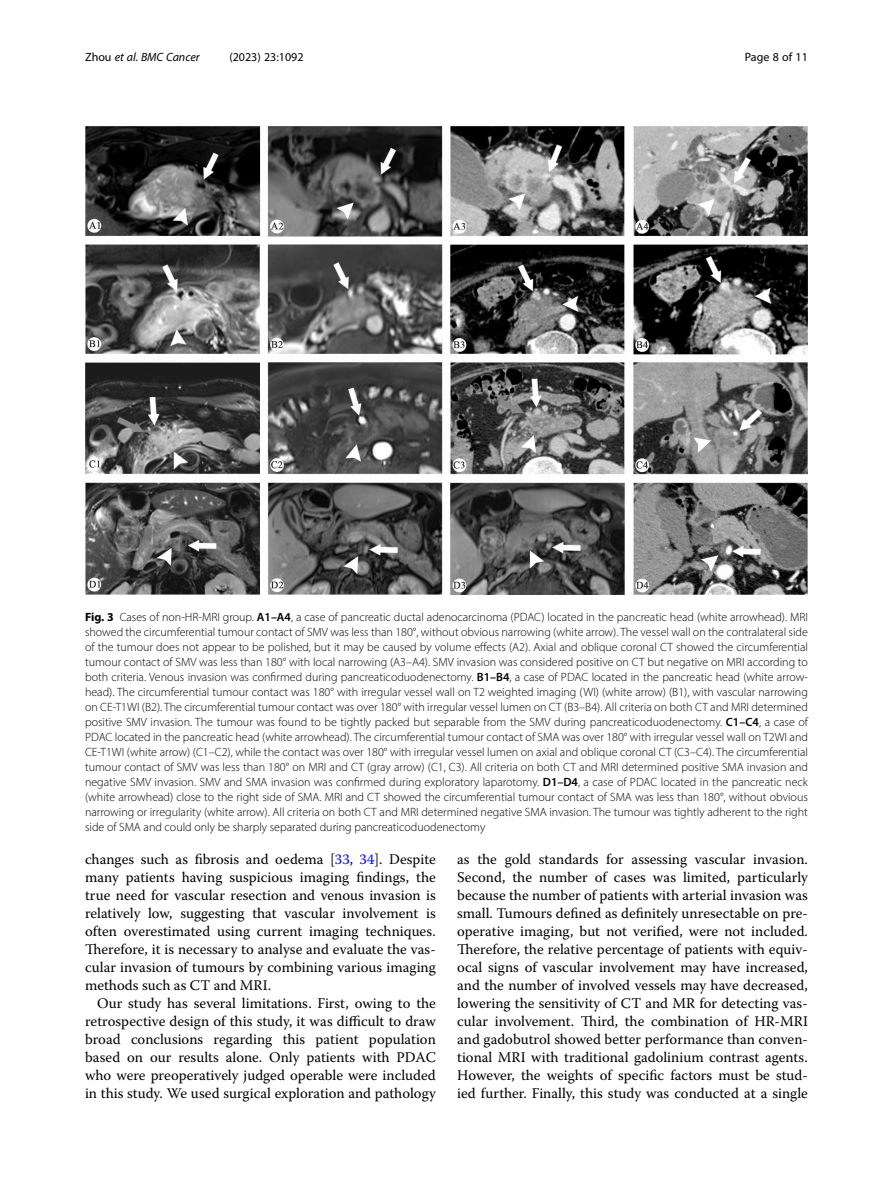
<style>
.page{position:relative;width:893px;height:1191px;background:#fff}
.page>*{position:absolute;margin:0;border:0;box-sizing:border-box;transform-origin:0 0}
.Body_Text_Indent{font:14.7px/18px "Warnock Pro";color:#000;text-align:justify}
.Figure_Caption{font:300 12px/15px "Myriad Pro";color:#000;text-align:justify}
.t1{font:12px "Myriad Pro";color:#000}
.t2{font:italic 12px "Myriad Pro";color:#000}
.s1{font-style:normal}
.s2{font-weight:700}
.s3{font-weight:600}
.s4{color:#00f}
</style>
<div class="page">
<img style="left:85px;top:126px;width:723px;height:468px">
<p class="t2" style="left:85px;top:50px;width:116px"><span class="s1">Zhou</span> et al. BMC Cancer</p>
<p class="t1" style="left:229px;top:50px;width:76px">(2023) 23:1092</p>
<p class="t1" style="left:745px;top:50px;width:65px">Page 8 of 11</p>
<p class="Figure_Caption" style="left:85px;top:609px;width:724px"><span class="s2">Fig. 3</span> Cases of non-HR-MRI group. <span class="s3">A1–A4</span>, a case of pancreatic ductal adenocarcinoma (PDAC) located in the pancreatic head (white arrowhead). MRI showed the circumferential tumour contact of SMV was less than 180°, without obvious narrowing (white arrow). The vessel wall on the contralateral side of the tumour does not appear to be polished, but it may be caused by volume effects (A2). Axial and oblique coronal CT showed the circumferential tumour contact of SMV was less than 180° with local narrowing (A3–A4). SMV invasion was considered positive on CT but negative on MRI according to both criteria. Venous invasion was confirmed during pancreaticoduodenectomy. <span class="s3">B1–B4</span>, a case of PDAC located in the pancreatic head (white arrow&shy;head). The circumferential tumour contact was 180° with irregular vessel wall on T2 weighted imaging (WI) (white arrow) (B1), with vascular narrowing on CE-T1WI (B2). The circumferential tumour contact was over 180° with irregular vessel lumen on CT (B3–B4). All criteria on both CT and MRI determined positive SMV invasion. The tumour was found to be tightly packed but separable from the SMV during pancreaticoduodenectomy. <span class="s3">C1–C4</span>, a case of PDAC located in the pancreatic head (white arrowhead). The circumferential tumour contact of SMA was over 180° with irregular vessel wall on T2WI and CE-T1WI (white arrow) (C1–C2), while the contact was over 180° with irregular vessel lumen on axial and oblique coronal CT (C3–C4). The circumferential tumour contact of SMV was less than 180° on MRI and CT (gray arrow) (C1, C3). All criteria on both CT and MRI determined positive SMA invasion and negative SMV invasion. SMV and SMA invasion was confirmed during exploratory laparotomy. <span class="s3">D1–D4</span>, a case of PDAC located in the pancreatic neck (white arrowhead) close to the right side of SMA. MRI and CT showed the circumferential tumour contact of SMA was less than 180°, without obvious narrowing or irregularity (white arrow). All criteria on both CT and MRI determined negative SMA invasion. The tumour was tightly adherent to the right side of SMA and could only be sharply separated during pancreaticoduodenectomy</p>
<p class="Body_Text_Indent" style="left:85px;top:850px;width:352px">changes such as fibrosis and oedema [<span class="s4">33</span>, <span class="s4">34</span>]. Despite many patients having suspicious imaging findings, the true need for vascular resection and venous invasion is relatively low, suggesting that vascular involvement is often overestimated using current imaging techniques.<br>Therefore, it is necessary to analyse and evaluate the vas&shy;cular invasion of tumours by combining various imaging methods such as CT and MRI.</p>
<p class="Body_Text_Indent" style="left:85px;top:994px;width:352px;text-indent:12px">Our study has several limitations. First, owing to the retrospective design of this study, it was difficult to draw broad conclusions regarding this patient population based on our results alone. Only patients with PDAC who were preoperatively judged operable were included in this study. We used surgical exploration and pathology</p>
<p class="Body_Text_Indent" style="left:457px;top:850px;width:352px">as the gold standards for assessing vascular invasion.<br>Second, the number of cases was limited, particularly because the number of patients with arterial invasion was small. Tumours defined as definitely unresectable on pre&shy;operative imaging, but not verified, were not included.<br>Therefore, the relative percentage of patients with equiv&shy;ocal signs of vascular involvement may have increased, and the number of involved vessels may have decreased, lowering the sensitivity of CT and MR for detecting vas&shy;cular involvement. Third, the combination of HR-MRI and gadobutrol showed better performance than conven&shy;tional MRI with traditional gadolinium contrast agents.<br>However, the weights of specific factors must be stud&shy;ied further. Finally, this study was conducted at a single</p>
</div>
